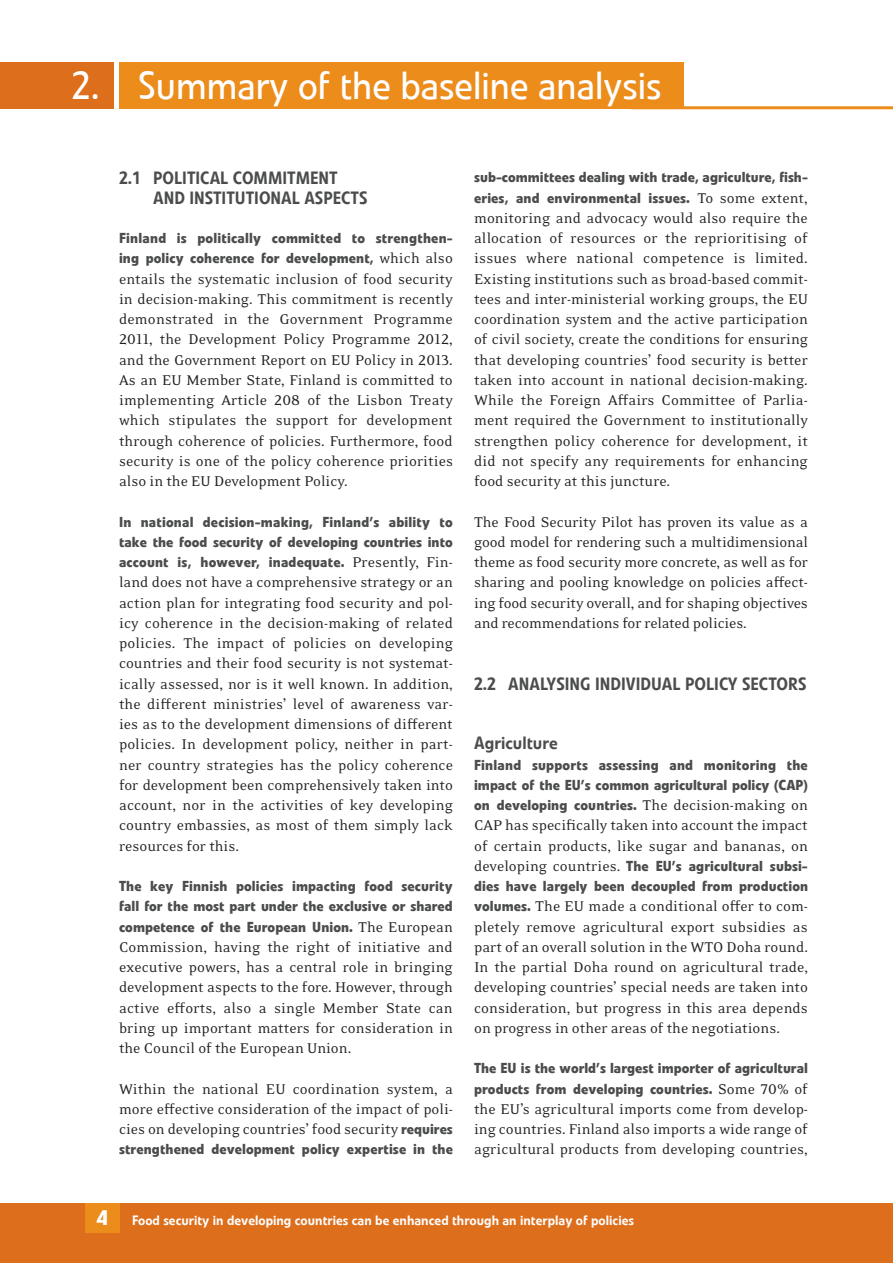
<style>
.page{position:relative;width:893px;height:1263px;background:#fff}
.page>*{position:absolute;margin:0;border:0;box-sizing:border-box;transform-origin:0 0}
.t1{font:39px "Veto Com";color:#fff}
.t2{font:700 21px "Veto Com";color:#fff}
.t3{font:500 17.7px/20.2px "Veto Com";color:#4b4c4d}
.t4{font:16.2px/20.2px "Eidetic Neo OT";color:#231f20;text-align:justify}
.t5{font:700 14.4px/20.2px "Veto Com";letter-spacing:.005em;color:#4b4c4d}
.t6{font:500 13.5px "Veto Com";color:#fff}
.s1{font-family:"Eidetic Neo OT";font-weight:400;font-size:16.2px;color:#231f20}
.s2{font-family:"Veto Com";font-weight:700;font-size:14.4px;color:#4b4c4d}
</style>
<div class="page">
<div style="left:0;top:1203px;width:893px;height:60px;background:#dd6e1c"></div>
<div style="left:0;top:63px;width:113px;height:46px;background:#dd6e1c"></div>
<hr style="left:631px;top:106px;width:262px;height:3px;background:#eb8c1b">
<div style="left:85px;top:1203px;width:34px;height:30px;background:#eb8c1b"></div>
<div style="left:119px;top:63px;width:564px;height:46px;background:#eb8c1b"></div>
<h1 class="t1" style="left:71px;top:62px;width:592px">2. Summary of the baseline analysis</h1>
<p class="t3" style="left:153px;top:168px;width:216px;text-indent:-34px">2.1 POLITICAL COMMITMENT<br>AND INSTITUTIONAL ASPECTS</p>
<p class="t5" style="left:119px;top:228px;width:335px">Finland is politically committed to strengthen&shy;ing policy coherence for development, <span class="s1">which also</span></p>
<p class="t4" style="left:119px;top:269px;width:335px">entails the systematic inclusion of food security in decision-making. This commitment is recently demonstrated in the Government Programme 2011, the Development Policy Programme 2012, and the Government Report on EU Policy in 2013.<br>As an EU Member State, Finland is committed to implementing Article 208 of the Lisbon Treaty which stipulates the support for development through coherence of policies. Furthermore, food security is one of the policy coherence priorities also in the EU Development Policy.</p>
<p class="t5" style="left:119px;top:511px;width:335px;text-align:justify">In national decision-making, Finland’s ability to take the food security of developing countries into account is, however, inadequate. <span class="s1">Presently, Fin-</span></p>
<p class="t4" style="left:119px;top:573px;width:335px">land does not have a comprehensive strategy or an action plan for integrating food security and pol&shy;icy coherence in the decision-making of related policies. The impact of policies on developing countries and their food security is not systemat&shy;ically assessed, nor is it well known. In addition, the different ministries’ level of awareness var&shy;ies as to the development dimensions of different policies. In development policy, neither in part&shy;ner country strategies has the policy coherence for development been comprehensively taken into account, nor in the activities of key developing country embassies, as most of them simply lack resources for this.</p>
<p class="t5" style="left:119px;top:876px;width:335px;text-align:justify">The key Finnish policies impacting food security fall for the most part under the exclusive or shared competence of the European Union. <span class="s1">The European</span></p>
<p class="t4" style="left:119px;top:937px;width:335px">Commission, having the right of initiative and executive powers, has a central role in bringing development aspects to the fore. However, through active efforts, also a single Member State can bring up important matters for consideration in the Council of the European Union.</p>
<p class="t4" style="left:119px;top:1079px;width:335px">Within the national EU coordination system, a more effective consideration of the impact of poli&shy;cies on developing countries’ food security <span class="s2">requires</span></p>
<p class="t5" style="left:119px;top:1139px;width:335px">strengthened development policy expertise in the</p>
<p class="t5" style="left:474px;top:167px;width:335px">sub-committees dealing with trade, agriculture, fish&shy;eries, and environmental issues. <span class="s1">To some extent,</span></p>
<p class="t4" style="left:474px;top:208px;width:335px">monitoring and advocacy would also require the allocation of resources or the reprioritising of issues where national competence is limited.<br>Existing institutions such as broad-based commit&shy;tees and inter-ministerial working groups, the EU coordination system and the active participation of civil society, create the conditions for ensuring that developing countries’ food security is better taken into account in national decision-making.<br>While the Foreign Affairs Committee of Parlia&shy;ment required the Government to institutionally strengthen policy coherence for development, it did not specify any requirements for enhancing food security at this juncture.</p>
<p class="t4" style="left:474px;top:512px;width:335px">The Food Security Pilot has proven its value as a good model for rendering such a multidimensional theme as food security more concrete, as well as for sharing and pooling knowledge on policies affect&shy;ing food security overall, and for shaping objectives and recommendations for related policies.</p>
<p class="t3" style="left:474px;top:674px;width:334px">2.2 ANALYSING INDIVIDUAL POLICY SECTORS</p>
<p class="t3" style="left:474px;top:733px;width:85px">Agriculture</p>
<p class="t5" style="left:474px;top:754px;width:335px;text-align:justify">Finland supports assessing and monitoring the impact of the EU’s common agricultural policy (CAP) on developing countries. <span class="s1">The decision-making on</span></p>
<p class="t4" style="left:474px;top:816px;width:335px">CAP has specifically taken into account the impact of certain products, like sugar and bananas, on</p>
<p class="t5" style="left:474px;top:856px;width:336px"><span class="s1">developing countries.</span> The EU’s agricultural subsi&shy;dies have largely been decoupled from production</p>
<p class="t4" style="left:474px;top:897px;width:335px"><span class="s2">volumes.</span> The EU made a conditional offer to com&shy;pletely remove agricultural export subsidies as part of an overall solution in the WTO Doha round.<br>In the partial Doha round on agricultural trade, developing countries’ special needs are taken into consideration, but progress in this area depends on progress in other areas of the negotiations.</p>
<p class="t5" style="left:474px;top:1058px;width:335px">The EU is the world’s largest importer of agricultural products from developing countries. <span class="s1">Some 70% of</span></p>
<p class="t4" style="left:474px;top:1099px;width:335px">the EU’s agricultural imports come from develop&shy;ing countries. Finland also imports a wide range of agricultural products from developing countries,</p>
<p class="t2" style="left:96px;top:1205px;width:13px">4</p>
<p class="t6" style="left:132px;top:1212px;width:503px">Food security in developing countries can be enhanced through an interplay of policies</p>
</div>
